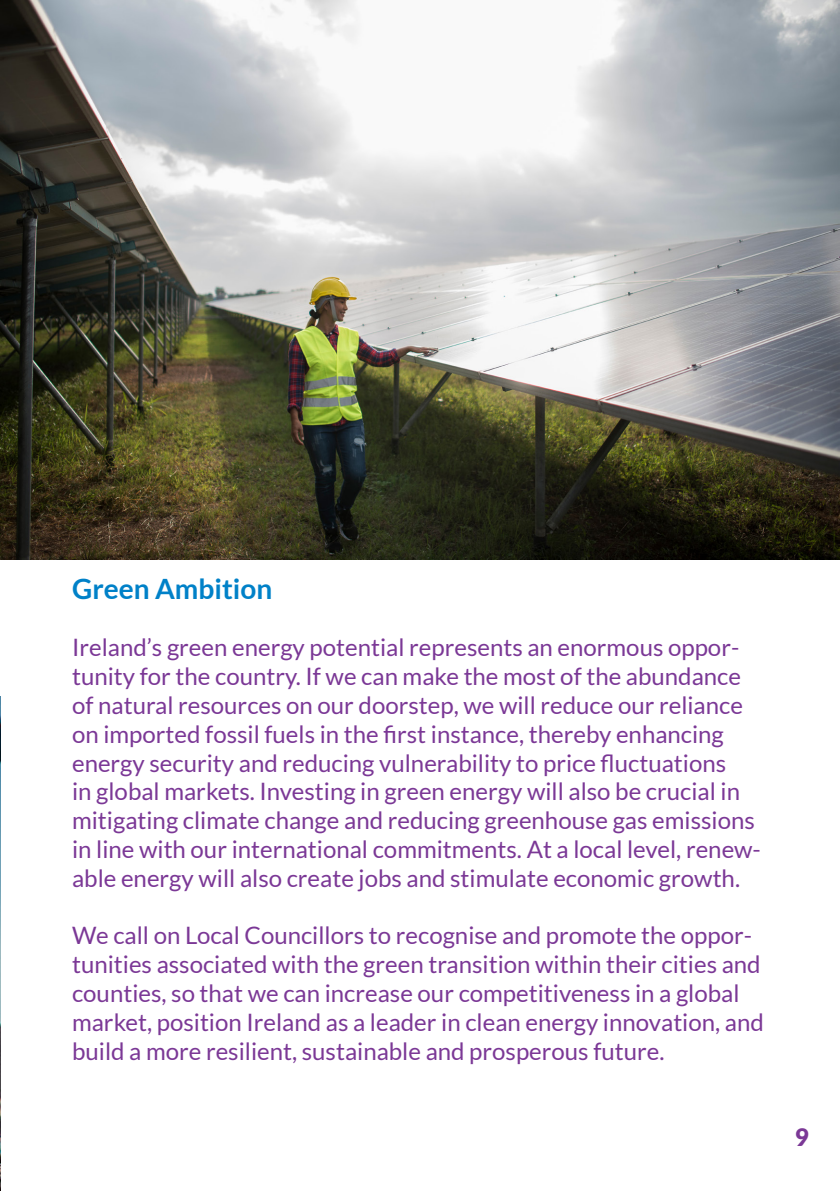
<style>
.page{position:relative;width:840px;height:1191px;background:#fff}
.page>*{position:absolute;margin:0;border:0;box-sizing:border-box;transform-origin:0 0}
.t1{font:700 28px "Lato";color:#0081c8}
.t2{font:24px/28.8px "Lato";color:#7b3896}
.t3{font:900 24px "Lato";color:#7b3896}
</style>
<div class="page">
<img style="left:1px;top:0;width:838px;height:559px">
<img style="left:0;top:697px;width:1px;height:494px">
<p class="t1" style="left:72px;top:572px;width:202px">Green Ambition</p>
<p class="t2" style="left:72px;top:633px;width:690px">Ireland’s green energy potential represents an enormous oppor&shy;tunity for the country. If we can make the most of the abundance of natural resources on our doorstep, we will reduce our reliance on imported fossil fuels in the first instance, thereby enhancing energy security and reducing vulnerability to price fluctuations<br>in global markets. Investing in green energy will also be crucial in mitigating climate change and reducing greenhouse gas emissions in line with our international commitments. At a local level, renew&shy;able energy will also create jobs and stimulate economic growth.</p>
<p class="t2" style="left:72px;top:921px;width:693px">We call on Local Councillors to recognise and promote the oppor&shy;tunities associated with the green transition within their cities and counties, so that we can increase our competitiveness in a global market, position Ireland as a leader in clean energy innovation, and build a more resilient, sustainable and prosperous future.</p>
<p class="t3" style="left:794px;top:1122px;width:15px">9</p>
</div>
